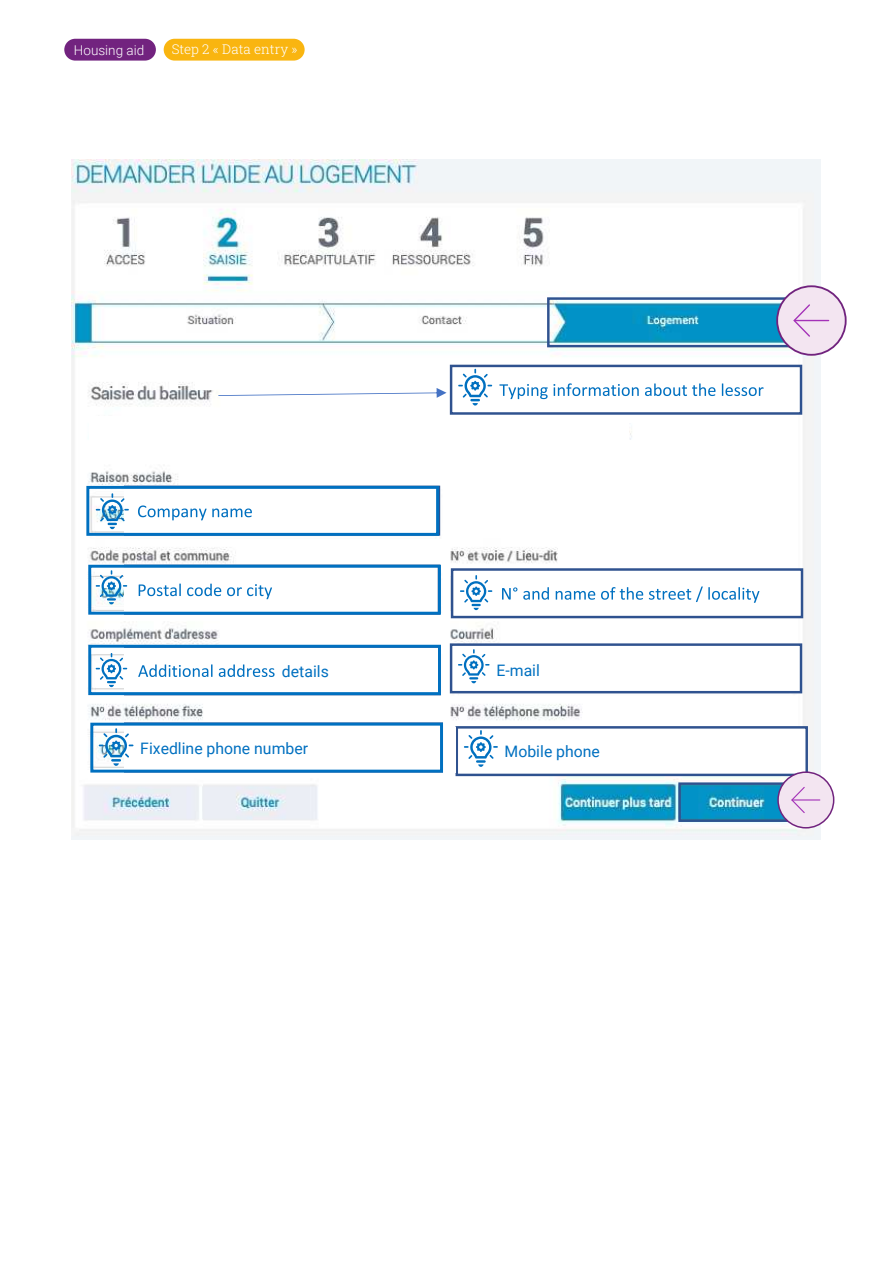
<style>
.page{position:relative;width:893px;height:1263px;background:#fff}
.page>*{position:absolute;margin:0;border:0;box-sizing:border-box;transform-origin:0 0}
.t1{font:15.75px "Roboto";color:#0070c0}
.t2{font:300 13.5px "Roboto Slab";color:#fff}
.t3{font:300 13.5px "Roboto";color:#fff}
</style>
<div class="page">
<div style="left:164px;top:39px;width:141px;height:22px;background:#f9b510;border-radius:11px"></div>
<div style="left:64px;top:39px;width:92px;height:22px;background:#72237f;border-radius:11px"></div>
<img style="left:72px;top:160px;width:748px;height:679px">
<div style="left:452px;top:569px;width:350px;height:48px;background:#fff"></div>
<div style="left:451px;top:568px;width:352px;height:50px;border:2px solid #2f528f"></div>
<svg style="left:502px;top:587px;width:15px;height:13px"></svg>
<svg style="left:523px;top:586px;width:236px;height:17px"></svg>
<div style="left:451px;top:645px;width:350px;height:47px;background:#fff"></div>
<div style="left:450px;top:643px;width:352px;height:50px;border:2px solid #2f528f"></div>
<div style="left:457px;top:727px;width:350px;height:48px;background:#fff"></div>
<div style="left:456px;top:726px;width:352px;height:50px;border:2px solid #2f528f"></div>
<div style="left:451px;top:366px;width:350px;height:47px;background:#fff"></div>
<div style="left:450px;top:365px;width:352px;height:50px;border:2px solid #2f528f"></div>
<svg style="left:499px;top:383px;width:264px;height:16px"></svg>
<div style="left:547px;top:297px;width:258px;height:50px;border:2px solid #2f528f"></div>
<div style="left:678px;top:782px;width:123px;height:40px;border:2px solid #2f528f"></div>
<svg style="left:96px;top:569px;width:341px;height:42px"></svg>
<svg style="left:460px;top:575px;width:32px;height:35px"></svg>
<svg style="left:99px;top:722px;width:344px;height:46px"></svg>
<svg style="left:458px;top:649px;width:32px;height:34px"></svg>
<svg style="left:464px;top:730px;width:34px;height:37px"></svg>
<svg style="left:96px;top:486px;width:344px;height:50px"></svg>
<svg style="left:96px;top:649px;width:341px;height:42px"></svg>
<svg style="left:458px;top:369px;width:34px;height:36px"></svg>
<svg style="left:218px;top:388px;width:229px;height:10px"></svg>
<div style="left:86px;top:486px;width:353px;height:50px;border:3px solid #0070c0"></div>
<div style="left:89px;top:416px;width:540px;height:42px;background:#fff"></div>
<div style="left:88px;top:565px;width:353px;height:50px;border:3px solid #0070c0"></div>
<div style="left:88px;top:645px;width:353px;height:50px;border:3px solid #0070c0"></div>
<div style="left:90px;top:723px;width:353px;height:49px;border:3px solid #0070c0"></div>
<div style="left:140px;top:736px;width:227px;height:23px;background:#fff"></div>
<div style="left:282px;top:659px;width:82px;height:23px;background:#fff"></div>
<div style="left:449px;top:727px;width:6px;height:45px;background:#fff"></div>
<div style="left:777px;top:286px;width:69px;height:69px;background:#f3e5f1;border-radius:50%"></div>
<div style="left:776px;top:285px;width:71px;height:71px;border:2px solid #71237e;border-radius:50%"></div>
<hr style="left:794px;top:320px;width:35px;height:1px;background:#a432b8">
<svg style="left:793px;top:304px;width:18px;height:33px"></svg>
<div style="left:778px;top:772px;width:56px;height:56px;background:#f3e5f1;border-radius:50%"></div>
<div style="left:777px;top:771px;width:57px;height:57px;border:2px solid #71237e;border-radius:50%"></div>
<svg style="left:791px;top:787px;width:29px;height:26px"></svg>
<p class="t3" style="left:74px;top:44px;width:72px">Housing aid</p>
<p class="t2" style="left:172px;top:44px;width:127px">Step 2 ´ Data entry ª</p>
<p class="t1" style="left:282px;top:664px;width:48px">details</p>
<p class="t1" style="left:496px;top:663px;width:45px">E-mail</p>
<p class="t1" style="left:140px;top:741px;width:169px">Fixedline phone number</p>
<p class="t1" style="left:505px;top:744px;width:97px">Mobile phone</p>
</div>
